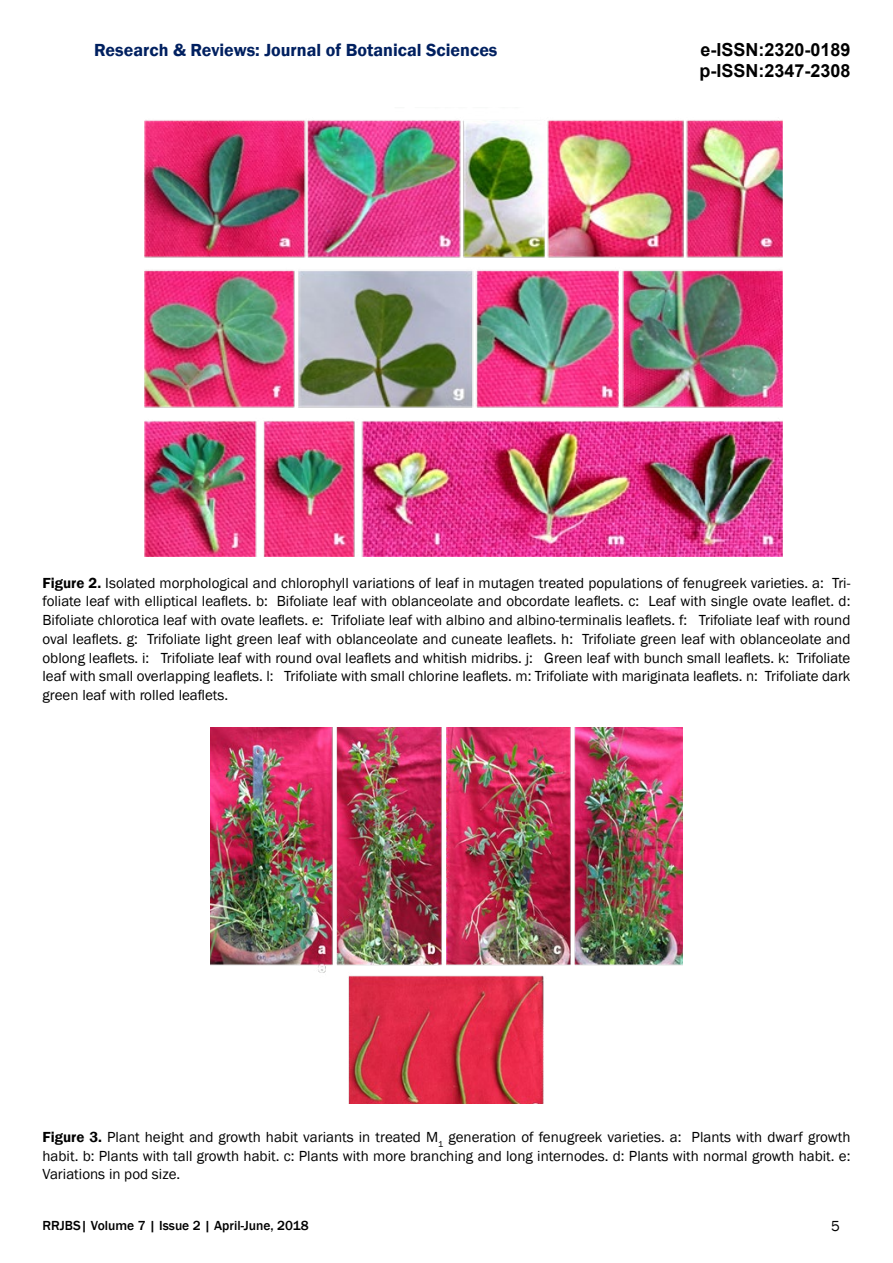
<style>
.page{position:relative;width:893px;height:1263px;background:#fff}
.page>*{position:absolute;margin:0;border:0;box-sizing:border-box;transform-origin:0 0}
.t1{font:600 18px "Franklin Gothic";color:#002060}
.t2{font:700 18px/21px "Arial";color:#000}
.t3{font:15px/18.8px "Franklin Gothic";color:#000;text-align:justify}
.t4{font:500 13.5px "Franklin Gothic";color:#000}
.s1{font-weight:600}
</style>
<div class="page">
<img style="left:145px;top:120px;width:637px;height:437px">
<img style="left:210px;top:727px;width:472px;height:376px">
<p class="t1" style="left:94px;top:38px;width:405px">Research &amp; Reviews: Journal of Botanical Sciences</p>
<p class="t2" style="left:699px;top:39px;width:153px">e-ISSN:2320-0189 p-ISSN:2347-2308</p>
<p class="t3" style="left:43px;top:574px;width:809px"><span class="s1">Figure 2.</span> Isolated morphological and chlorophyll variations of leaf in mutagen treated populations of fenugreek varieties. a: Tri&shy;foliate leaf with elliptical leaflets. b: Bifoliate leaf with oblanceolate and obcordate leaflets. c: Leaf with single ovate leaflet. d:<br>Bifoliate chlorotica leaf with ovate leaflets. e: Trifoliate leaf with albino and albino-terminalis leaflets. f: Trifoliate leaf with round oval leaflets. g: Trifoliate light green leaf with oblanceolate and cuneate leaflets. h: Trifoliate green leaf with oblanceolate and oblong leaflets. i: Trifoliate leaf with round oval leaflets and whitish midribs. j: Green leaf with bunch small leaflets. k: Trifoliate leaf with small overlapping leaflets. l: Trifoliate with small chlorine leaflets. m: Trifoliate with mariginata leaflets. n: Trifoliate dark green leaf with rolled leaflets.</p>
<p class="t3" style="left:43px;top:1128px;width:809px"><span class="s1">Figure 3.</span> Plant height and growth habit variants in treated M<sub>1</sub> generation of fenugreek varieties. a: Plants with dwarf growth habit. b: Plants with tall growth habit. c: Plants with more branching and long internodes. d: Plants with normal growth habit. e:<br>Variations in pod size.</p>
<p class="t4" style="left:43px;top:1217px;width:268px">RRJBS| Volume 7 | Issue 2 | April-June, 2018</p>
<p class="t3" style="left:831px;top:1217px;width:10px">5</p>
</div>
